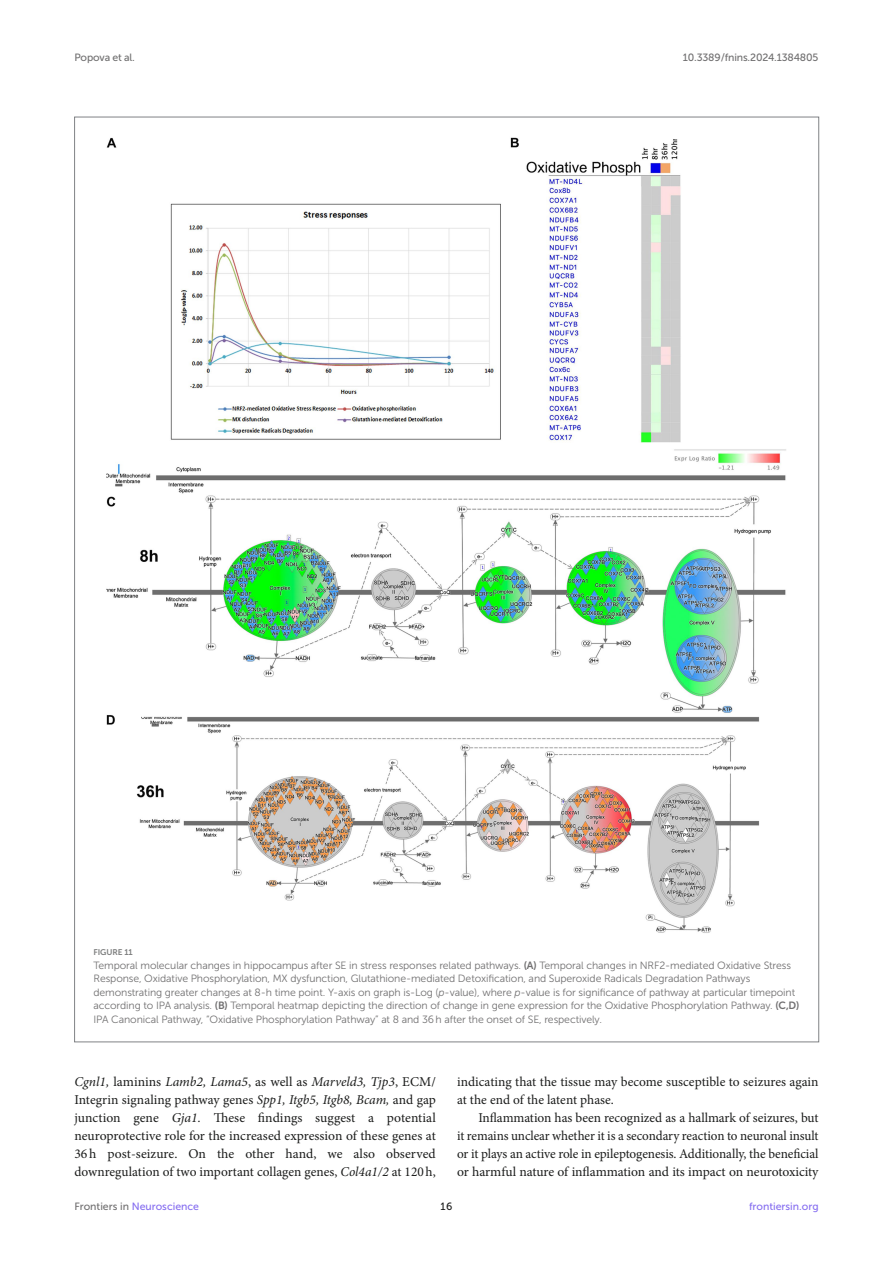
<style>
.page{position:relative;width:893px;height:1263px;background:#fff}
.page>*{position:absolute;margin:0;border:0;box-sizing:border-box;transform-origin:0 0}
.TEXT{font:13.5px/18px "Minion Pro";color:#1b1c1b;text-align:justify}
.FIG_LEG{font:10.5px/13.5px "Museo Sans 300";letter-spacing:-.01em;color:#706f70}
.t1{font:10.5px "Museo Sans 500";color:#856df0}
.t2{font:10.5px "Museo Sans 500";letter-spacing:-.015em;color:#706f70}
.t3{font:10.5px "Museo Sans 500";color:#1b1c1b}
.FIG_HD{font:8.25px "Museo Sans 700";letter-spacing:-.01em;color:#7e7f7f}
.s1{font-family:"Museo Sans 700"}
.s2{font-style:italic}
.s3{color:#706f70}
</style>
<div class="page">
<img style="left:106px;top:137px;width:680px;height:796px">
<p class="t2" style="left:74px;top:51px;width:62px">Popova et al.</p>
<p class="t2" style="left:683px;top:51px;width:137px">10.3389/fnins.2024.1384805</p>
<p class="FIG_HD" style="left:94px;top:948px;width:41px">FIGURE 11</p>
<p class="FIG_LEG" style="left:94px;top:959px;width:707px">Temporal molecular changes in hippocampus after SE in stress responses related pathways. <span class="s1">(A)</span> Temporal changes in NRF2-mediated Oxidative Stress Response, Oxidative Phosphorylation, MX dysfunction, Glutathione-mediated Detoxification, and Superoxide Radicals Degradation Pathways demonstrating greater changes at 8-h time point. Y-axis on graph is-Log (<span class="s2">p</span>-value), where <span class="s2">p</span>-value is for significance of pathway at particular timepoint according to IPA analysis. <span class="s1">(B)</span> Temporal heatmap depicting the direction of change in gene expression for the Oxidative Phosphorylation Pathway. <span class="s1">(C,D)<br></span>IPA Canonical Pathway, “Oxidative Phosphorylation Pathway” at 8 and 36 h after the onset of SE, respectively.</p>
<p class="TEXT" style="left:74px;top:1073px;width:363px"><span class="s2">Cgnl1,</span> laminins <span class="s2">Lamb2, Lama5</span>, as well as <span class="s2">Marveld3, Tjp3</span>, ECM/ Integrin signaling pathway genes <span class="s2">Spp1, Itgb5, Itgb8, Bcam,</span> and gap junction gene <span class="s2">Gja1.</span> These findings suggest a potential neuroprotective role for the increased expression of these genes at 36h post-seizure. On the other hand, we also observed downregulation of two important collagen genes, <span class="s2">Col4a1/2</span> at 120h,</p>
<p class="TEXT" style="left:457px;top:1073px;width:363px">indicating that the tissue may become susceptible to seizures again at the end of the latent phase.</p>
<p class="TEXT" style="left:457px;top:1109px;width:363px;text-indent:21px">Inflammation has been recognized as a hallmark of seizures, but it remains unclear whether it is a secondary reaction to neuronal insult or it plays an active role in epileptogenesis. Additionally, the beneficial or harmful nature of inflammation and its impact on neurotoxicity</p>
<p class="t1" style="left:74px;top:1200px;width:126px"><span class="s3">Frontiers in</span> Neuroscience</p>
<p class="t3" style="left:440px;top:1200px;width:13px">16</p>
<p class="t1" style="left:749px;top:1200px;width:71px">frontiersin.org</p>
</div>
